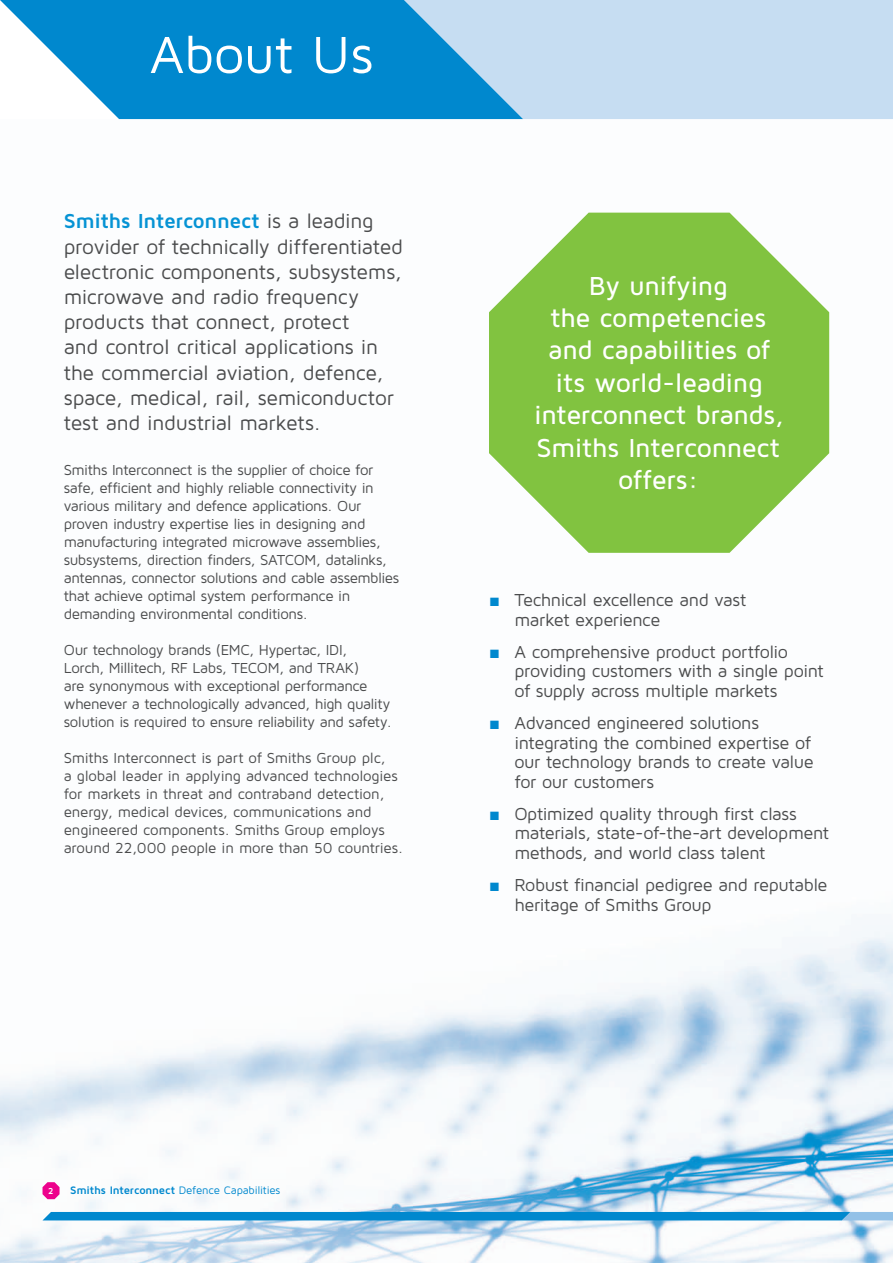
<style>
.page{position:relative;width:893px;height:1263px;background:#fff}
.page>*{position:absolute;margin:0;border:0;box-sizing:border-box;transform-origin:0 0}
.t1{font:54px "Maven Pro";letter-spacing:-.01em;color:#fff}
.t2{font:500 27px/32.4px "Maven Pro";letter-spacing:-.015em;color:#fff;text-align:center}
.t3{font:21px/25.2px "Maven Pro";letter-spacing:-.015em;color:#4b4c4d}
.t4{font:18px/19.5px "Maven Pro";letter-spacing:-.025em;color:#4b4c4d}
.t5{font:15px/18px "Maven Pro";letter-spacing:-.025em;color:#4b4c4d}
.t6{font:11.25px "Maven Pro";letter-spacing:-.015em;color:#0088ce}
.t7{font:700 9px "Maven Pro";color:#fff}
.s1{font-weight:700;color:#0693d4}
.s2{font-family:"Arial";color:#0088ce}
.s3{font-weight:700}
</style>
<div class="page">
<img style="left:0;top:119px;width:893px;height:1144px">
<div style="left:523px;top:0;width:370px;height:119px;background:#c6ddf2"></div>
<svg style="left:43px;top:1182px;width:17px;height:17px"></svg>
<svg style="left:489px;top:213px;width:340px;height:340px;fill:#81c340"></svg>
<svg style="left:0;top:0;width:523px;height:119px;background:#339fd7"></svg>
<div style="left:42px;top:1212px;width:851px;height:8px;background:#0088ce"></div>
<h1 class="t1" style="left:150px;top:21px;width:225px">About Us</h1>
<p class="t3" style="left:64px;top:208px;width:341px"><span class="s1">Smiths Interconnect</span> is a leading provider of technically differentiated electronic components, subsystems, microwave and radio frequency products that connect, protect<br>and control critical applications in the commercial aviation, defence, space, medical, rail, semiconductor test and industrial markets.</p>
<p class="t5" style="left:64px;top:460px;width:337px">Smiths Interconnect is the supplier of choice for safe, efficient and highly reliable connectivity in various military and defence applications. Our proven industry expertise lies in designing and manufacturing integrated microwave assemblies, subsystems, direction finders, SATCOM, datalinks, antennas, connector solutions and cable assemblies that achieve optimal system performance in demanding environmental conditions.</p>
<p class="t5" style="left:64px;top:640px;width:329px">Our technology brands (EMC, Hypertac, IDI,<br>Lorch, Millitech, RF Labs, TECOM, and TRAK)<br>are synonymous with exceptional performance whenever a technologically advanced, high quality solution is required to ensure reliability and safety.</p>
<p class="t5" style="left:64px;top:748px;width:341px">Smiths Interconnect is part of Smiths Group plc,<br>a global leader in applying advanced technologies for markets in threat and contraband detection, energy, medical devices, communications and engineered components. Smiths Group employs around 22,000 people in more than 50 countries.</p>
<h2 class="t2" style="left:534px;top:268px;width:251px">By unifying<br>the competencies and capabilities of its world-leading interconnect brands,<br>Smiths Interconnect offers:</h2>
<p class="t4" style="left:514px;top:590px;width:233px;text-indent:-26px"><span class="s2">■</span> Technical excellence and vast market experience</p>
<p class="t4" style="left:514px;top:641px;width:311px;text-indent:-26px"><span class="s2">■</span> A comprehensive product portfolio providing customers with a single point of supply across multiple markets</p>
<p class="t4" style="left:514px;top:713px;width:301px;text-indent:-26px"><span class="s2">■</span> Advanced engineered solutions integrating the combined expertise of our technology brands to create value for our customers</p>
<p class="t4" style="left:514px;top:803px;width:316px;text-indent:-26px"><span class="s2">■</span> Optimized quality through first class materials, state-of-the-art development methods, and world class talent</p>
<p class="t4" style="left:514px;top:875px;width:315px;text-indent:-26px"><span class="s2">■</span> Robust financial pedigree and reputable heritage of Smiths Group</p>
<p class="t7" style="left:48px;top:1185px;width:7px">2</p>
<p class="t6" style="left:70px;top:1183px;width:212px"><span class="s3">Smiths Interconnect</span> Defence Capabilities</p>
</div>
